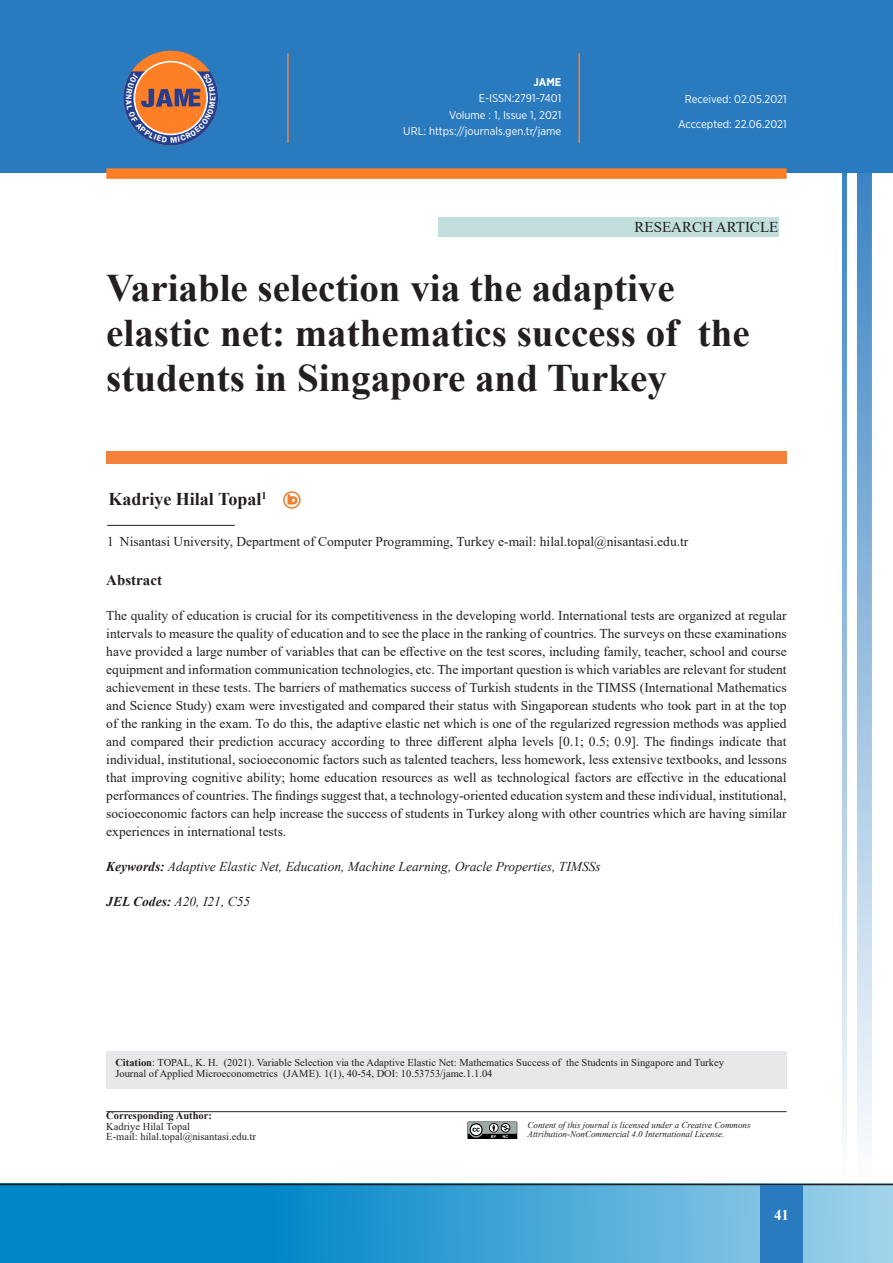
<style>
.page{position:relative;width:893px;height:1263px;background:#fff}
.page>*{position:absolute;margin:0;border:0;box-sizing:border-box;transform-origin:0 0}
.t1{font:700 39px/45px "Times New Roman";color:#231f20}
.t2{font:700 18px "Times New Roman";color:#231f20}
.t3{font:15px "Times New Roman";color:#231f20}
.t4{font:700 15px "Times New Roman";color:#231f20}
.t5{font:700 15px "Times New Roman";color:#fff}
.özet{font:13.5px/18px "Times New Roman";color:#231f20;text-align:justify}
.özet-2{font:italic 13.5px "Times New Roman";color:#231f20}
.t6{font:11.25px/16.5px "Gotham Narrow";color:#fff;text-align:right}
.t7{font:700 11.25px "Gotham Narrow";color:#fff}
.t8{font:10.5px "Times New Roman";color:#231f20}
.t9{font:700 10.5px "Times New Roman";color:#231f20}
.t10{font:italic 9px/9px "Times New Roman";color:#231f20}
.s1{font-weight:700}
</style>
<div class="page">
<svg style="left:1px;top:1185px;width:892px;height:78px;background:#359fd3"></svg>
<hr style="left:0;top:1184px;width:1px;height:79px;background:#0087c9">
<hr style="left:0;top:1184px;width:57px;height:1px;background:#231f20">
<hr style="left:57px;top:1184px;width:836px;height:1px;background:#231f20">
<div style="left:760px;top:1185px;width:43px;height:78px;background:#2a7abf"></div>
<svg style="left:857px;top:173px;width:15px;height:1011px;background:#9bc0e0"></svg>
<svg style="left:842px;top:173px;width:5px;height:1011px;background:#9cc1e0"></svg>
<div style="left:0;top:0;width:893px;height:173px;background:#2a7abf"></div>
<div style="left:106px;top:451px;width:681px;height:13px;background:#f4823b"></div>
<hr style="left:107px;top:525px;width:128px;height:1px;background:#231f20">
<hr style="left:287px;top:53px;width:2px;height:90px;background:#f4823b">
<hr style="left:578px;top:53px;width:2px;height:90px;background:#f4823b">
<div style="left:106px;top:168px;width:681px;height:11px;background:#ff7f27"></div>
<hr style="left:106px;top:1111px;width:681px;height:1px;background:#231f20">
<svg style="left:467px;top:1121px;width:50px;height:18px"></svg>
<div style="left:106px;top:1052px;width:681px;height:37px;background:#e6e7e9"></div>
<svg style="left:283px;top:491px;width:18px;height:18px"></svg>
<svg style="left:287px;top:494px;width:11px;height:11px"></svg>
<div style="left:438px;top:217px;width:340px;height:20px;background:#c2dfde"></div>
<div style="left:123px;top:51px;width:95px;height:94px;background:#ff7f27;border-radius:50%"></div>
<svg style="left:123px;top:71px;width:95px;height:74px"></svg>
<p class="t7" style="left:534px;top:75px;width:29px">JAME</p>
<p class="t6" style="left:479px;top:90px;width:84px">E-ISSN:2791-7401</p>
<p class="t6" style="left:403px;top:106px;width:159px">Volume : 1, Issue 1, 2021<br>URL: https://journals.gen.tr/jame</p>
<p class="t6" style="left:685px;top:90px;width:103px">Received: 02.05.2021</p>
<p class="t6" style="left:678px;top:115px;width:110px">Acccepted: 22.06.2021</p>
<p class="t3" style="left:635px;top:216px;width:145px">RESEARCH ARTICLE</p>
<p class="t1" style="left:106px;top:264px;width:645px">Variable selection via the adaptive elastic net: mathematics success of the students in Singapore and Turkey</p>
<p class="t2" style="left:108px;top:486px;width:160px">Kadriye Hilal Topal<sup>1</sup></p>
<p class="özet" style="left:107px;top:532px;width:583px">1 Nisantasi University, Department of Computer Programming, Turkey e-mail: hilal.topal@nisantasi.edu.tr</p>
<p class="t4" style="left:106px;top:569px;width:57px">Abstract</p>
<p class="özet" style="left:106px;top:606px;width:682px">The quality of education is crucial for its competitiveness in the developing world. International tests are organized at regular intervals to measure the quality of education and to see the place in the ranking of countries. The surveys on these examinations have provided a large number of variables that can be effective on the test scores, including family, teacher, school and course equipment and information communication technologies, etc. The important question is which variables are relevant for student achievement in these tests. The barriers of mathematics success of Turkish students in the TIMSS (International Mathematics and Science Study) exam were investigated and compared their status with Singaporean students who took part in at the top of the ranking in the exam. To do this, the adaptive elastic net which is one of the regularized regression methods was applied and compared their prediction accuracy according to three different alpha levels [0.1; 0.5; 0.9]. The findings indicate that individual, institutional, socioeconomic factors such as talented teachers, less homework, less extensive textbooks, and lessons that improving cognitive ability; home education resources as well as technological factors are effective in the educational performances of countries. The findings suggest that, a technology-oriented education system and these individual, institutional, socioeconomic factors can help increase the success of students in Turkey along with other countries which are having similar experiences in international tests.</p>
<p class="özet-2" style="left:106px;top:857px;width:496px"><span class="s1">Keywords:</span> Adaptive Elastic Net, Education, Machine Learning, Oracle Properties, TIMSSs</p>
<p class="özet-2" style="left:106px;top:892px;width:145px"><span class="s1">JEL Codes:</span> A20, I21, C55</p>
<p class="t8" style="left:115px;top:1055px;width:610px"><span class="s1">Citation</span>: TOPAL, K. H. (2021). Variable Selection via the Adaptive Elastic Net: Mathematics Success of the Students in Singapore and Turkey</p>
<p class="t8" style="left:115px;top:1066px;width:379px">Journal of Applied Microeconometrics (JAME). 1(1), 40-54, DOI: 10.53753/jame.1.1.04</p>
<p class="t9" style="left:106px;top:1108px;width:107px">Corresponding Author:</p>
<p class="t8" style="left:106px;top:1119px;width:85px">Kadriye Hilal Topal</p>
<p class="t8" style="left:106px;top:1129px;width:151px">E-mail: hilal.topal@nisantasi.edu.tr</p>
<p class="t10" style="left:528px;top:1120px;width:224px">Content of this journal is licensed under a Creative Commons<br>Attribution-NonCommercial 4.0 International License.</p>
<p class="t5" style="left:774px;top:1204px;width:16px">41</p>
</div>
